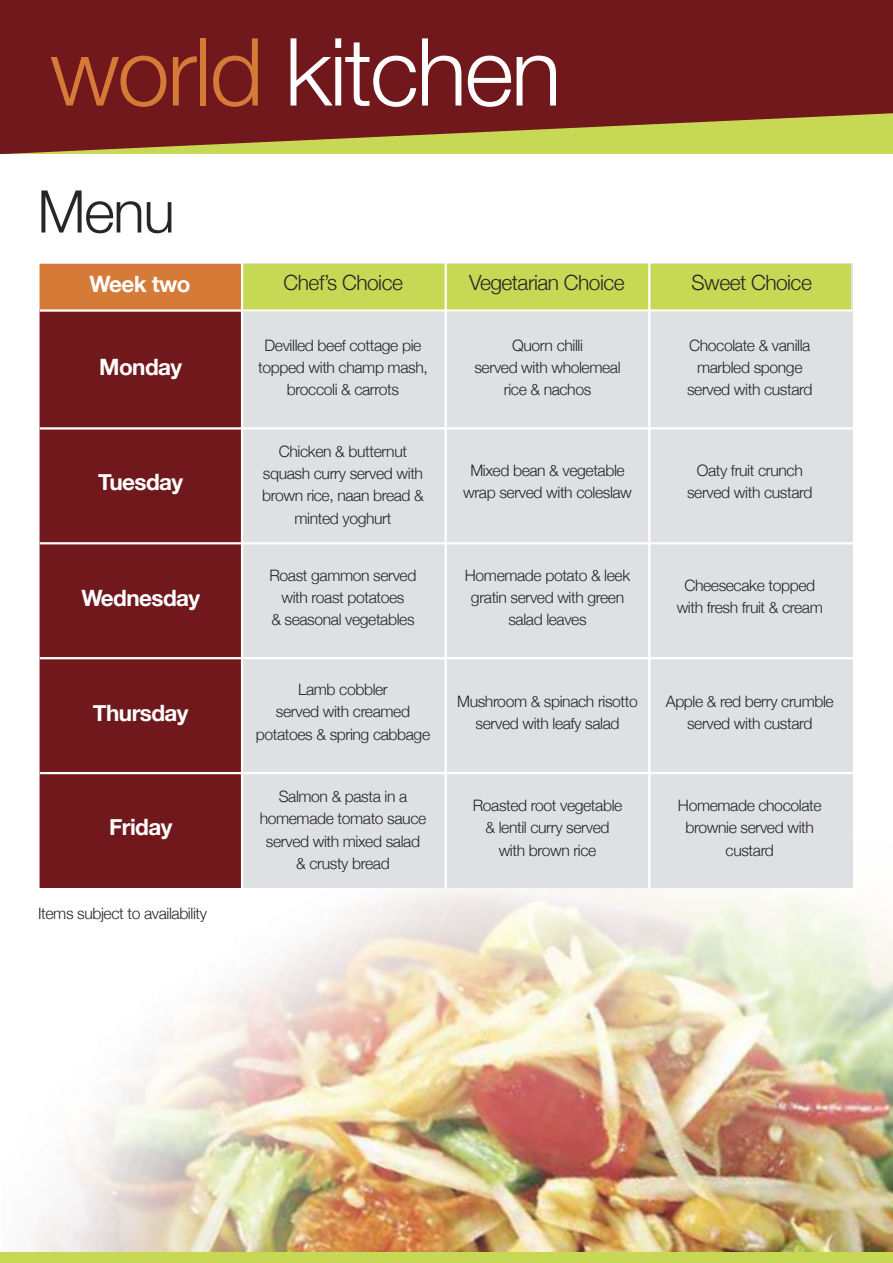
<style>
.page{position:relative;width:893px;height:1263px;background:#fff}
.page>*{position:absolute;margin:0;border:0;box-sizing:border-box;transform-origin:0 0}
.t1{font:300 94.05px "Helvetica Neue";letter-spacing:-.025em;color:#fff}
.t2{font:300 58.8px "Helvetica Neue";color:#272526}
.t3{font:700 22.5px "Helvetica Neue";letter-spacing:-.025em;color:#fff}
.t4{font:300 21px "Helvetica Neue";letter-spacing:-.025em;color:#272526}
.t5{font:300 15.75px/22.4px "Helvetica Neue";letter-spacing:-.025em;color:#272526;text-align:center}
.s1{color:#d57a37}
</style>
<div class="page">
<img style="left:32px;top:888px;width:861px;height:364px">
<div style="left:0;top:0;width:893px;height:169px;background:#70181c"></div>
<svg style="left:6px;top:113px;width:887px;height:41px"></svg>
<div style="left:0;top:154px;width:893px;height:63px;background:#fff"></div>
<div style="left:38px;top:264px;width:815px;height:624px;background:#dee0e3"></div>
<div style="left:241px;top:264px;width:610px;height:47px;background:#c7d854"></div>
<div style="left:40px;top:264px;width:202px;height:47px;background:#d57a37"></div>
<div style="left:39px;top:310px;width:203px;height:578px;background:#70181c"></div>
<hr style="left:37px;top:260px;width:3px;height:628px;background:#fff">
<hr style="left:241px;top:260px;width:2px;height:628px;background:#fff">
<hr style="left:445px;top:260px;width:2px;height:628px;background:#fff">
<hr style="left:648px;top:260px;width:2px;height:628px;background:#fff">
<hr style="left:40px;top:309px;width:812px;height:3px;background:#fff">
<hr style="left:40px;top:427px;width:820px;height:3px;background:#fff">
<hr style="left:40px;top:542px;width:820px;height:2px;background:#fff">
<hr style="left:40px;top:657px;width:820px;height:2px;background:#fff">
<hr style="left:40px;top:772px;width:820px;height:2px;background:#fff">
<div style="left:0;top:1252px;width:893px;height:11px;background:#c7d854"></div>
<h1 class="t1" style="left:50px;top:15px;width:513px"><span class="s1">world</span> kitchen</h1>
<h2 class="t2" style="left:37px;top:176px;width:139px">Menu</h2>
<h3 class="t3" style="left:90px;top:270px;width:103px">Week two</h3>
<h3 class="t3" style="left:99px;top:353px;width:85px">Monday</h3>
<h3 class="t3" style="left:98px;top:468px;width:86px">Tuesday</h3>
<h3 class="t3" style="left:81px;top:584px;width:120px">Wednesday</h3>
<h3 class="t3" style="left:93px;top:699px;width:97px">Thursday</h3>
<h3 class="t3" style="left:109px;top:812px;width:65px">Friday</h3>
<p class="t5" style="left:38px;top:902px;width:170px">Items subject to availability</p>
<h3 class="t4" style="left:284px;top:270px;width:121px">Chef’s Choice</h3>
<h3 class="t4" style="left:469px;top:270px;width:157px">Vegetarian Choice</h3>
<h3 class="t4" style="left:692px;top:270px;width:122px">Sweet Choice</h3>
<p class="t5" style="left:258px;top:334px;width:171px">Devilled beef cottage pie topped with champ mash, broccoli &amp; carrots</p>
<p class="t5" style="left:474px;top:334px;width:148px">Quorn chilli<br>served with wholemeal rice &amp; nachos</p>
<p class="t5" style="left:687px;top:334px;width:127px">Chocolate &amp; vanilla marbled sponge served with custard</p>
<p class="t5" style="left:262px;top:440px;width:163px">Chicken &amp; butternut squash curry served with brown rice, naan bread &amp; minted yoghurt</p>
<p class="t5" style="left:269px;top:563px;width:148px">Roast gammon served with roast potatoes<br>&amp; seasonal vegetables</p>
<p class="t5" style="left:256px;top:678px;width:176px">Lamb cobbler<br>served with creamed potatoes &amp; spring cabbage</p>
<p class="t5" style="left:463px;top:459px;width:170px">Mixed bean &amp; vegetable wrap served with coleslaw</p>
<p class="t5" style="left:687px;top:459px;width:127px">Oaty fruit crunch served with custard</p>
<p class="t5" style="left:465px;top:563px;width:167px">Homemade potato &amp; leek gratin served with green salad leaves</p>
<p class="t5" style="left:677px;top:574px;width:148px">Cheesecake topped with fresh fruit &amp; cream</p>
<p class="t5" style="left:457px;top:690px;width:182px">Mushroom &amp; spinach risotto served with leafy salad</p>
<p class="t5" style="left:666px;top:690px;width:169px">Apple &amp; red berry crumble served with custard</p>
<p class="t5" style="left:260px;top:785px;width:168px">Salmon &amp; pasta in a homemade tomato sauce served with mixed salad &amp; crusty bread</p>
<p class="t5" style="left:473px;top:794px;width:151px">Roasted root vegetable &amp; lentil curry served with brown rice</p>
<p class="t5" style="left:678px;top:794px;width:145px">Homemade chocolate brownie served with custard</p>
</div>
